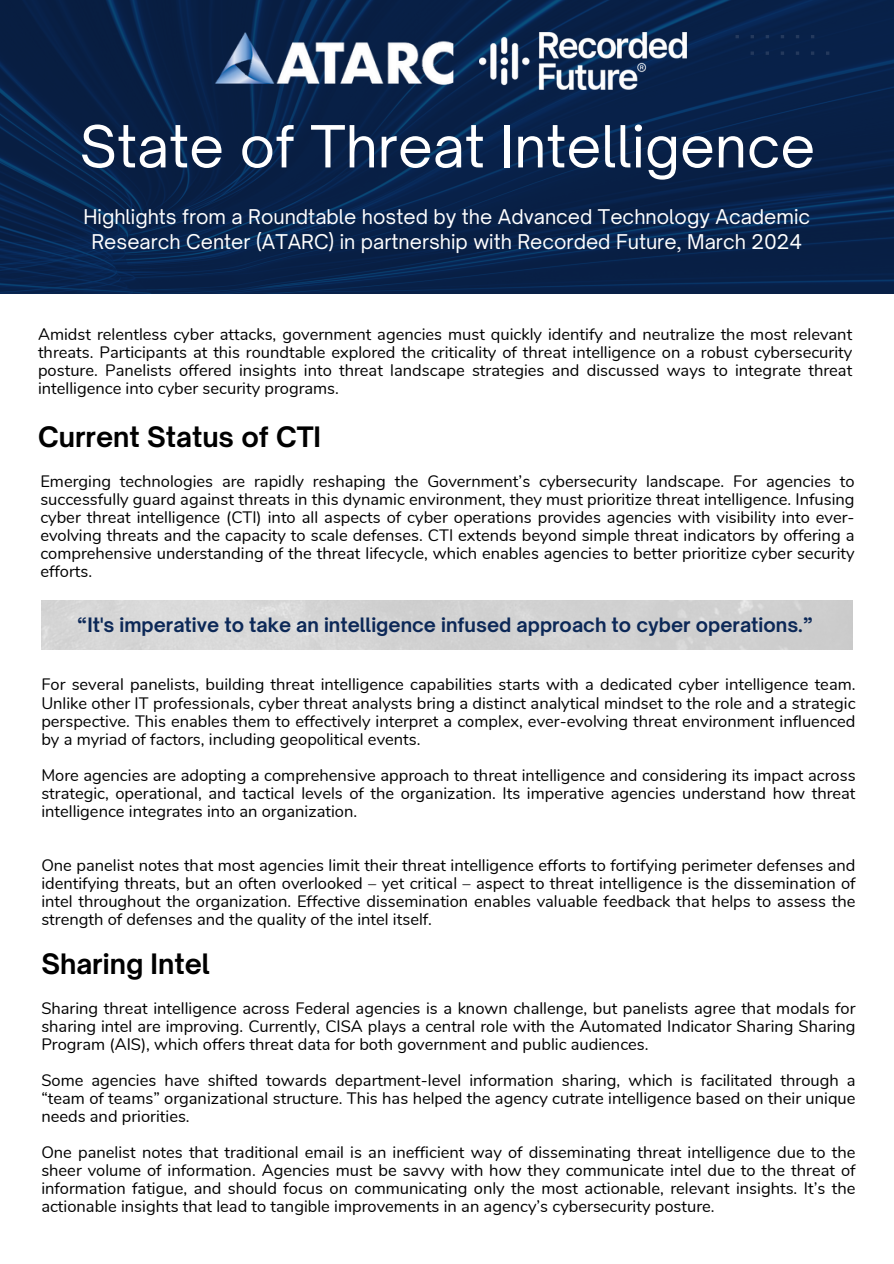
<style>
.page{position:relative;width:894px;height:1264px;background:#fff}
.page>*{position:absolute;margin:0;border:0;box-sizing:border-box;transform-origin:0 0}
.t1{font:55.5px "Open Sauce One";color:#fff}
.t2{font:700 26.85px "Open Sauce One";color:#000}
.t3{font:19.5px/24.8px "Open Sauce One";color:#fff;text-align:center}
.t4{font:700 19.05px "Open Sauce One";color:#0c2857}
.t5{font:16.5px/18px "Nunito";color:#000;text-align:justify}
</style>
<div class="page">
<svg style="left:0;top:0;width:893px;height:293px;background:#08224a"></svg>
<img style="left:203px;top:27px;width:260px;height:68px">
<img style="left:479px;top:32px;width:207px;height:58px">
<h1 class="t1" style="left:80px;top:112px;width:736px">State of Threat Intelligence</h1>
<h4 class="t3" style="left:83px;top:204px;width:728px">Highlights from a Roundtable hosted by the Advanced Technology Academic<br>Research Center (ATARC) in partnership with Recorded Future, March 2024</h4>
<p class="t5" style="left:38px;top:325px;width:815px">Amidst relentless cyber attacks, government agencies must quickly identify and neutralize the most relevant threats. Participants at this roundtable explored the criticality of threat intelligence on a robust cybersecurity posture. Panelists offered insights into threat landscape strategies and discussed ways to integrate threat intelligence into cyber security programs.</p>
<p class="t2" style="left:38px;top:420px;width:284px">Current Status of CTI</p>
<h2 class="t5" style="left:40px;top:472px;width:815px">Emerging technologies are rapidly reshaping the Government’s cybersecurity landscape. For agencies to successfully guard against threats in this dynamic environment, they must prioritize threat intelligence. Infusing cyber threat intelligence (CTI) into all aspects of cyber operations provides agencies with visibility into ever&shy;evolving threats and the capacity to scale defenses. CTI extends beyond simple threat indicators by offering a comprehensive understanding of the threat lifecycle, which enables agencies to better prioritize cyber security efforts.</h2>
<p class="t4" style="left:77px;top:612px;width:737px">“It's imperative to take an intelligence infused approach to cyber operations.”</p>
<p class="t5" style="left:41px;top:676px;width:815px">For several panelists, building threat intelligence capabilities starts with a dedicated cyber intelligence team.<br>Unlike other IT professionals, cyber threat analysts bring a distinct analytical mindset to the role and a strategic perspective. This enables them to effectively interpret a complex, ever-evolving threat environment influenced by a myriad of factors, including geopolitical events.</p>
<h3 class="t5" style="left:41px;top:766px;width:815px">More agencies are adopting a comprehensive approach to threat intelligence and considering its impact across strategic, operational, and tactical levels of the organization. Its imperative agencies understand how threat intelligence integrates into an organization.</h3>
<p class="t5" style="left:41px;top:856px;width:815px">One panelist notes that most agencies limit their threat intelligence efforts to fortifying perimeter defenses and identifying threats, but an often overlooked – yet critical – aspect to threat intelligence is the dissemination of intel throughout the organization. Effective dissemination enables valuable feedback that helps to assess the strength of defenses and the quality of the intel itself.</p>
<p class="t2" style="left:41px;top:947px;width:170px">Sharing Intel</p>
<p class="t5" style="left:41px;top:999px;width:815px">Sharing threat intelligence across Federal agencies is a known challenge, but panelists agree that modals for sharing intel are improving. Currently, CISA plays a central role with the Automated Indicator Sharing Sharing Program (AIS), which offers threat data for both government and public audiences.</p>
<h2 class="t5" style="left:41px;top:1071px;width:815px">Some agencies have shifted towards department-level information sharing, which is facilitated through a “team of teams” organizational structure. This has helped the agency cutrate intelligence based on their unique needs and priorities.</h2>
<p class="t5" style="left:41px;top:1143px;width:815px">One panelist notes that traditional email is an inefficient way of disseminating threat intelligence due to the sheer volume of information. Agencies must be savvy with how they communicate intel due to the threat of information fatigue, and should focus on communicating only the most actionable, relevant insights. It’s the actionable insights that lead to tangible improvements in an agency’s cybersecurity posture.</p>
</div>
